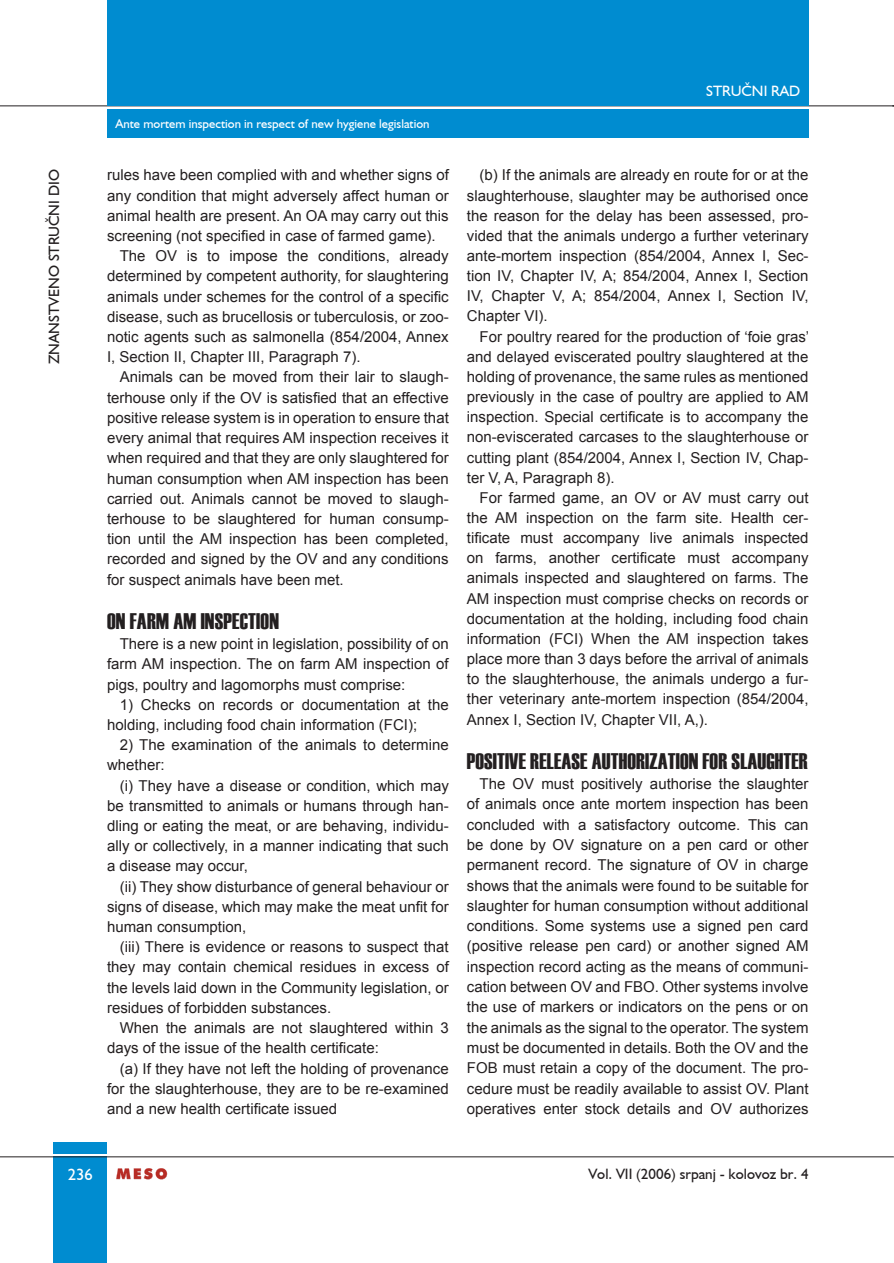
<style>
.page{position:relative;width:894px;height:1263px;background:#fff}
.page>*{position:absolute;margin:0;border:0;box-sizing:border-box;transform-origin:0 0}
.t1{font:22.5px "Haettenschweiler";letter-spacing:.005em;color:#231f20}
.t2{font:16.5px "Humanist 521 BT";color:#fff}
.t3{font:15px/20.2px "Arial";color:#231f20;text-align:justify}
.t4{font:15px "Humanist 521 BT";color:#231f20}
.t5{font:15px "Humanist 521 BT";color:#fff}
.t6{font:12.75px "Humanist 521 BT";color:#fff}
</style>
<div class="page">
<svg style="left:116px;top:1168px;width:51px;height:11px"></svg>
<div style="left:54px;top:1156px;width:53px;height:106px;background:#008cd0"></div>
<hr style="left:0;top:1156px;width:894px;height:1px;background:#231f20">
<div style="left:54px;top:1142px;width:53px;height:11px;background:#008cd0"></div>
<hr style="left:0;top:105px;width:894px;height:1px;background:#231f20">
<div style="left:107px;top:0;width:702px;height:106px;background:#008cd0"></div>
<div style="left:107px;top:109px;width:702px;height:28px;background:#008cd0"></div>
<p class="t4" style="left:45px;top:364px;width:196px;rotate:-90deg">ZNANSTVENO STRUČNI DIO</p>
<p class="t6" style="left:116px;top:116px;width:315px">Ante mortem inspection in respect of new hygiene legislation</p>
<p class="t3" style="left:107px;top:165px;width:343px">rules have been complied with and whether signs of</p>
<p class="t3" style="left:107px;top:185px;width:343px">any condition that might adversely affect human or</p>
<p class="t3" style="left:107px;top:205px;width:343px">animal health are present. An OA may carry out this</p>
<p class="t3" style="left:107px;top:226px;width:330px">screening (not specified in case of farmed game).</p>
<p class="t3" style="left:120px;top:246px;width:331px">The OV is to impose the conditions, already</p>
<p class="t3" style="left:107px;top:266px;width:343px">determined by competent authority, for slaughtering</p>
<p class="t3" style="left:107px;top:286px;width:343px">animals under schemes for the control of a specific</p>
<p class="t3" style="left:107px;top:306px;width:343px">disease, such as brucellosis or tuberculosis, or zoo-</p>
<p class="t3" style="left:107px;top:327px;width:343px">notic agents such as salmonella (854/2004, Annex</p>
<p class="t3" style="left:107px;top:347px;width:255px">I, Section II, Chapter III, Paragraph 7).</p>
<p class="t3" style="left:120px;top:367px;width:331px">Animals can be moved from their lair to slaugh-</p>
<p class="t3" style="left:107px;top:387px;width:343px">terhouse only if the OV is satisfied that an effective</p>
<p class="t3" style="left:107px;top:407px;width:343px">positive release system is in operation to ensure that</p>
<p class="t3" style="left:107px;top:428px;width:343px">every animal that requires AM inspection receives it</p>
<p class="t3" style="left:107px;top:448px;width:343px">when required and that they are only slaughtered for</p>
<p class="t3" style="left:107px;top:468px;width:343px">human consumption when AM inspection has been</p>
<p class="t3" style="left:107px;top:488px;width:343px">carried out. Animals cannot be moved to slaugh-</p>
<p class="t3" style="left:107px;top:508px;width:343px">terhouse to be slaughtered for human consump-</p>
<p class="t3" style="left:107px;top:529px;width:343px">tion until the AM inspection has been completed,</p>
<p class="t3" style="left:107px;top:549px;width:343px">recorded and signed by the OV and any conditions</p>
<p class="t3" style="left:107px;top:569px;width:238px">for suspect animals have been met.</p>
<h1 class="t1" style="left:107px;top:605px;width:173px">ON FARM AM INSPECTION</h1>
<p class="t3" style="left:107px;top:633px;width:343px;text-indent:13px">There is a new point in legislation, possibility of on farm AM inspection. The on farm AM inspection of pigs, poultry and lagomorphs must comprise:</p>
<p class="t3" style="left:107px;top:694px;width:343px;text-indent:13px">1) Checks on records or documentation at the holding, including food chain information (FCI);</p>
<p class="t3" style="left:107px;top:734px;width:343px;text-indent:13px">2) The examination of the animals to determine whether:</p>
<p class="t3" style="left:107px;top:775px;width:343px;text-indent:13px">(i) They have a disease or condition, which may be transmitted to animals or humans through han&shy;dling or eating the meat, or are behaving, individu&shy;ally or collectively, in a manner indicating that such a disease may occur,</p>
<p class="t3" style="left:107px;top:876px;width:343px;text-indent:13px">(ii) They show disturbance of general behaviour or signs of disease, which may make the meat unfit for human consumption,</p>
<p class="t3" style="left:107px;top:936px;width:343px;text-indent:13px">(iii) There is evidence or reasons to suspect that they may contain chemical residues in excess of the levels laid down in the Community legislation, or residues of forbidden substances.</p>
<p class="t3" style="left:107px;top:1017px;width:343px;text-indent:13px">When the animals are not slaughtered within 3 days of the issue of the health certificate:</p>
<p class="t3" style="left:107px;top:1058px;width:343px;text-indent:13px">(a) If they have not left the holding of provenance for the slaughterhouse, they are to be re-examined and a new health certificate issued</p>
<p class="t5" style="left:706px;top:82px;width:96px">STRUČNI RAD</p>
<p class="t3" style="left:467px;top:165px;width:343px;text-indent:13px">(b) If the animals are already en route for or at the slaughterhouse, slaughter may be authorised once the reason for the delay has been assessed, pro&shy;vided that the animals undergo a further veterinary ante-mortem inspection (854/2004, Annex I, Sec&shy;tion IV, Chapter IV, A; 854/2004, Annex I, Section IV, Chapter V, A; 854/2004, Annex I, Section IV, Chapter VI).</p>
<p class="t3" style="left:467px;top:326px;width:344px;text-indent:13px">For poultry reared for the production of ‘foie gras’ and delayed eviscerated poultry slaughtered at the holding of provenance, the same rules as mentioned previously in the case of poultry are applied to AM inspection. Special certificate is to accompany the non-eviscerated carcases to the slaughterhouse or cutting plant (854/2004, Annex I, Section IV, Chap&shy;ter V, A, Paragraph 8).</p>
<p class="t3" style="left:467px;top:487px;width:343px;text-indent:13px">For farmed game, an OV or AV must carry out the AM inspection on the farm site. Health cer&shy;tificate must accompany live animals inspected on farms, another certificate must accompany animals inspected and slaughtered on farms. The AM inspection must comprise checks on records or documentation at the holding, including food chain information (FCI) When the AM inspection takes place more than 3 days before the arrival of animals to the slaughterhouse, the animals undergo a fur&shy;ther veterinary ante-mortem inspection (854/2004, Annex I, Section IV, Chapter VII, A,).</p>
<h1 class="t1" style="left:467px;top:745px;width:343px">POSITIVE RELEASE AUTHORIZATION FOR SLAUGHTER</h1>
<p class="t3" style="left:467px;top:773px;width:343px;text-indent:13px">The OV must positively authorise the slaughter of animals once ante mortem inspection has been concluded with a satisfactory outcome. This can be done by OV signature on a pen card or other permanent record. The signature of OV in charge shows that the animals were found to be suitable for slaughter for human consumption without additional conditions. Some systems use a signed pen card (positive release pen card) or another signed AM inspection record acting as the means of communi&shy;cation between OV and FBO. Other systems involve the use of markers or indicators on the pens or on the animals as the signal to the operator. The system must be documented in details. Both the OV and the FOB must retain a copy of the document. The pro&shy;cedure must be readily available to assist OV. Plant operatives enter stock details and OV authorizes</p>
<p class="t2" style="left:68px;top:1163px;width:26px">236</p>
<p class="t4" style="left:588px;top:1164px;width:222px">Vol. VII (2006) srpanj - kolovoz br. 4</p>
</div>
